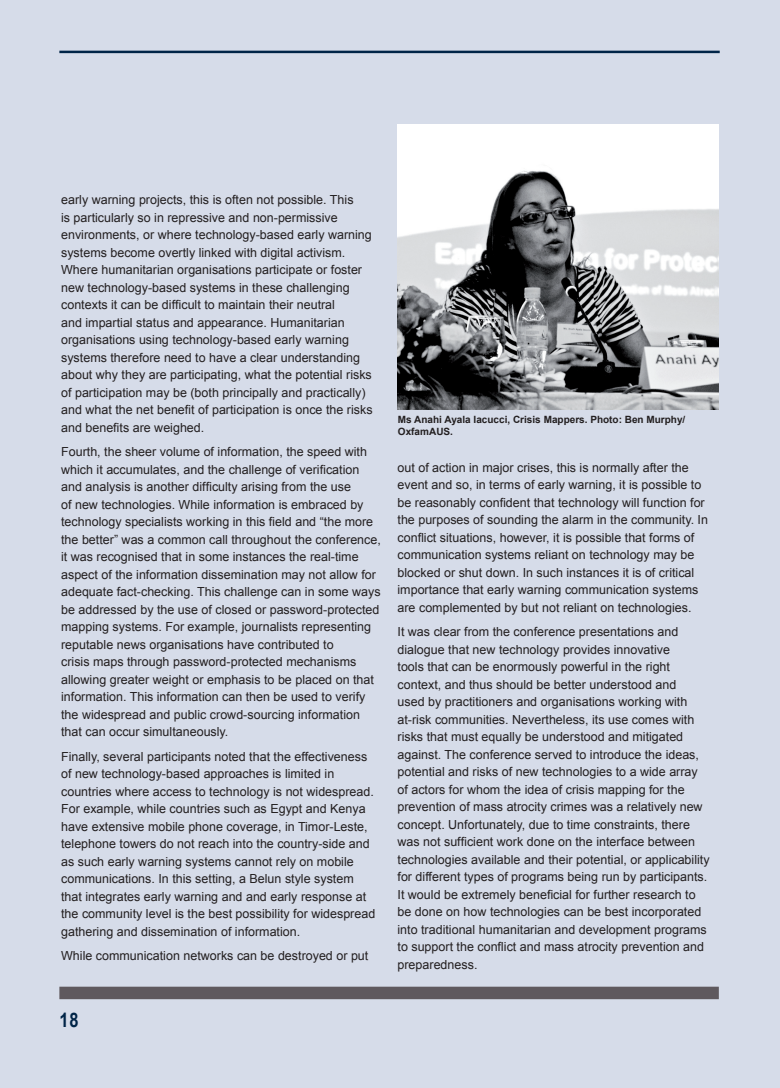
<style>
.page{position:relative;width:780px;height:1088px;background:#d6dce9}
.page>*{position:absolute;margin:0;border:0;box-sizing:border-box;transform-origin:0 0}
.t1{font:700 20px "Arial Narrow";color:#002447}
.t2{font:12.5px/17.5px "Arial";color:#231f20}
.t3{font:700 10px/12px "Arial";color:#231f20}
</style>
<div class="page">
<hr style="left:59px;top:51px;width:660px;height:2px;background:#002447">
<div style="left:59px;top:987px;width:659px;height:12px;background:#5f595e"></div>
<img style="left:397px;top:125px;width:321px;height:284px">
<p class="t2" style="left:61px;top:191px;width:313px">early warning projects, this is often not possible. This<br>is particularly so in repressive and non-permissive environments, or where technology-based early warning systems become overtly linked with digital activism.<br>Where humanitarian organisations participate or foster new technology-based systems in these challenging contexts it can be difficult to maintain their neutral<br>and impartial status and appearance. Humanitarian organisations using technology-based early warning systems therefore need to have a clear understanding about why they are participating, what the potential risks of participation may be (both principally and practically) and what the net benefit of participation is once the risks and benefits are weighed.</p>
<p class="t2" style="left:61px;top:443px;width:321px">Fourth, the sheer volume of information, the speed with which it accumulates, and the challenge of verification and analysis is another difficulty arising from the use<br>of new technologies. While information is embraced by technology specialists working in this field and “the more the better” was a common call throughout the conference, it was recognised that in some instances the real-time aspect of the information dissemination may not allow for adequate fact-checking. This challenge can in some ways be addressed by the use of closed or password-protected mapping systems. For example, journalists representing reputable news organisations have contributed to<br>crisis maps through password-protected mechanisms allowing greater weight or emphasis to be placed on that information. This information can then be used to verify the widespread and public crowd-sourcing information that can occur simultaneously.</p>
<p class="t2" style="left:61px;top:748px;width:315px">Finally, several participants noted that the effectiveness of new technology-based approaches is limited in countries where access to technology is not widespread.<br>For example, while countries such as Egypt and Kenya have extensive mobile phone coverage, in Timor-Leste, telephone towers do not reach into the country-side and as such early warning systems cannot rely on mobile communications. In this setting, a Belun style system that integrates early warning and and early response at the community level is the best possibility for widespread gathering and dissemination of information.</p>
<p class="t2" style="left:61px;top:947px;width:309px">While communication networks can be destroyed or put</p>
<h1 class="t1" style="left:59px;top:1004px;width:21px">18</h1>
<p class="t3" style="left:398px;top:414px;width:289px">Ms Anahi Ayala Iacucci, Crisis Mappers. Photo: Ben Murphy/<br>OxfamAUS .</p>
<p class="t2" style="left:397px;top:459px;width:312px">out of action in major crises, this is normally after the event and so, in terms of early warning, it is possible to be reasonably confident that technology will function for the purposes of sounding the alarm in the community. In conflict situations, however, it is possible that forms of communication systems reliant on technology may be blocked or shut down. In such instances it is of critical importance that early warning communication systems are complemented by but not reliant on technologies.</p>
<p class="t2" style="left:397px;top:623px;width:313px">It was clear from the conference presentations and dialogue that new technology provides innovative<br>tools that can be enormously powerful in the right context, and thus should be better understood and<br>used by practitioners and organisations working with at-risk communities. Nevertheless, its use comes with risks that must equally be understood and mitigated against. The conference served to introduce the ideas, potential and risks of new technologies to a wide array of actors for whom the idea of crisis mapping for the prevention of mass atrocity crimes was a relatively new concept. Unfortunately, due to time constraints, there was not sufficient work done on the interface between technologies available and their potential, or applicability for different types of programs being run by participants.<br>It would be extremely beneficial for further research to be done on how technologies can be best incorporated into traditional humanitarian and development programs to support the conflict and mass atrocity prevention and preparedness.</p>
</div>
